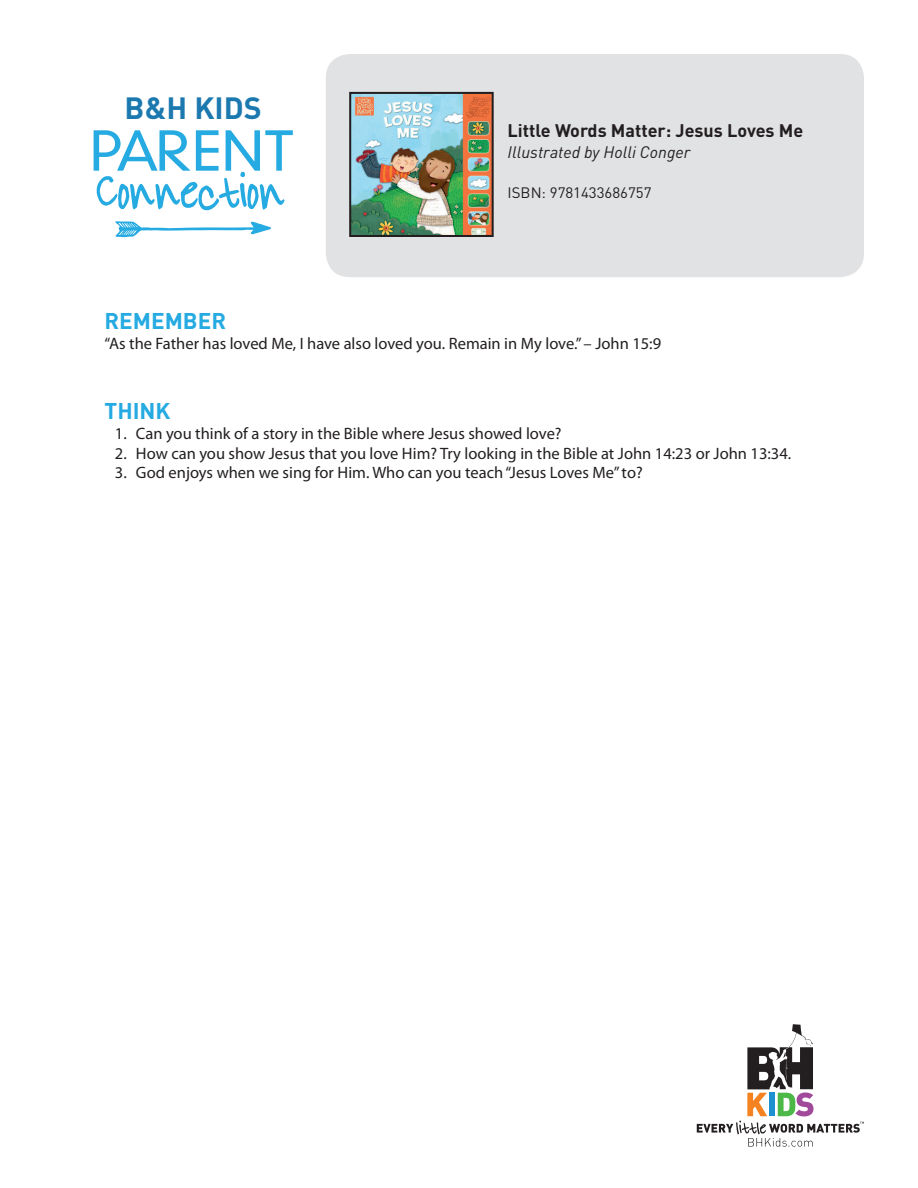
<style>
.page{position:relative;width:918px;height:1188px;background:#fff}
.page>*{position:absolute;margin:0;border:0;box-sizing:border-box;transform-origin:0 0}
.t1{font:700 30.3px "DIN";color:#1c79af}
.t2{font:700 22.5px "DIN";color:#25aae1}
.t3{font:700 18px "DIN";color:#231f20}
.t4{font:16.5px "Myriad Pro";color:#231f20}
.t5{font:italic 16.5px "DIN";color:#231f20}
.t6{font:15px "DIN";color:#231f20}
</style>
<div class="page">
<div style="left:326px;top:54px;width:538px;height:223px;background:#e1e2e4;border-radius:24px"></div>
<svg style="left:94px;top:130px;width:199px;height:80px"></svg>
<svg style="left:115px;top:221px;width:156px;height:16px"></svg>
<svg style="left:697px;top:1024px;width:167px;height:123px"></svg>
<img style="left:352px;top:95px;width:139px;height:139px">
<div style="left:349px;top:92px;width:145px;height:145px;border:2px solid #231f20"></div>
<p class="t1" style="left:125px;top:89px;width:139px">B&amp;H KIDS</p>
<p class="t3" style="left:508px;top:119px;width:297px">Little Words Matter: Jesus Loves Me</p>
<p class="t5" style="left:508px;top:142px;width:184px">Illustrated by Holli Conger</p>
<p class="t6" style="left:508px;top:183px;width:146px">ISBN: 9781433686757</p>
<p class="t2" style="left:104px;top:306px;width:123px">REMEMBER</p>
<p class="t4" style="left:104px;top:334px;width:558px">“As the Father has loved Me, I have also loved you. Remain in My love.” – John 15:9</p>
<p class="t2" style="left:104px;top:396px;width:68px">THINK</p>
<p class="t4" style="left:115px;top:424px;width:448px">1. Can you think of a story in the Bible where Jesus showed love?</p>
<p class="t4" style="left:115px;top:444px;width:678px">2. How can you show Jesus that you love Him? Try looking in the Bible at John 14:23 or John 13:34.</p>
<p class="t4" style="left:115px;top:464px;width:529px">3. God enjoys when we sing for Him. Who can you teach “Jesus Loves Me” to?</p>
</div>
